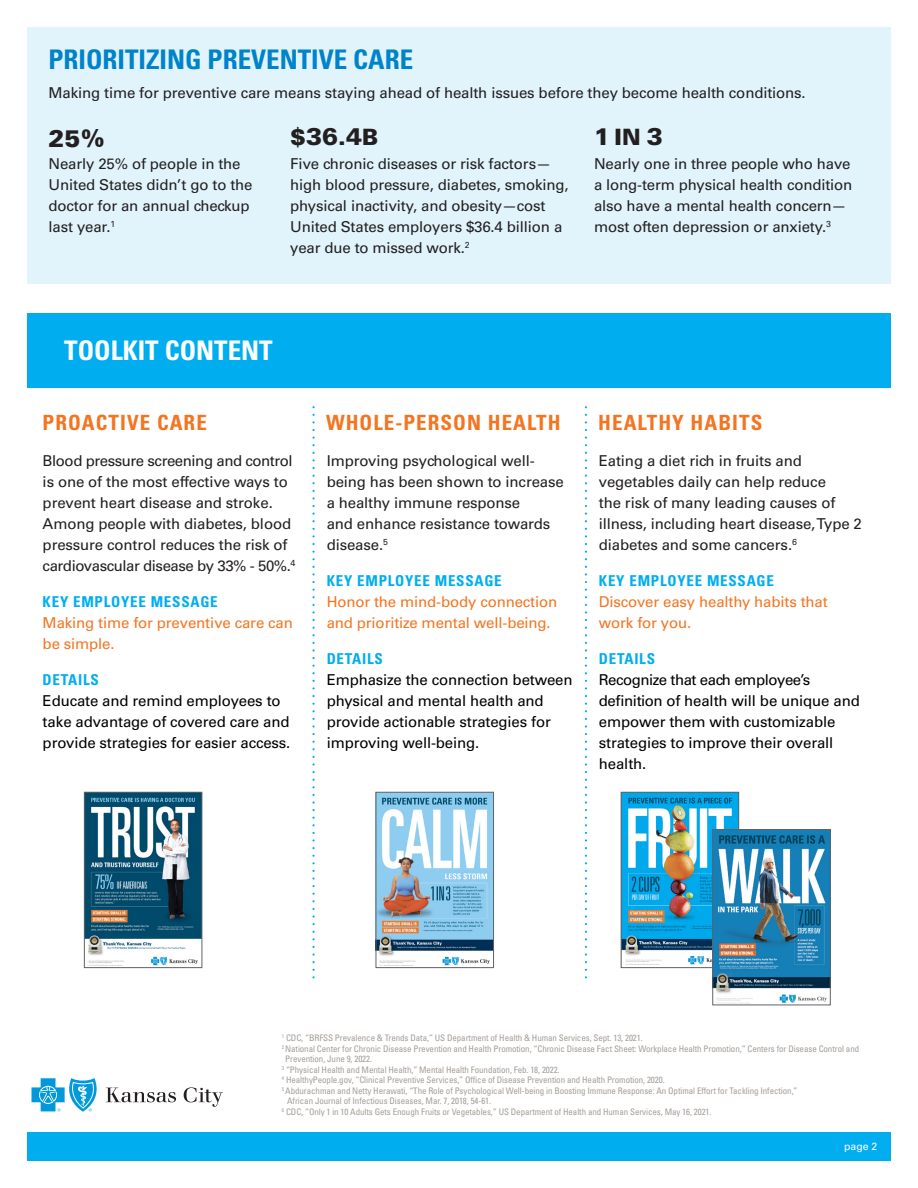
<style>
.page{position:relative;width:918px;height:1188px;background:#fff}
.page>*{position:absolute;margin:0;border:0;box-sizing:border-box;transform-origin:0 0}
.t1{font:700 condensed 27px "Univers LT Std";color:#0083ca}
.t2{font:700 condensed 27px "Univers LT Std";color:#fff}
.t3{font:900 24px "Univers LT Std";color:#231f20}
.t4{font:700 condensed 21px "Univers LT Std";letter-spacing:.05em;color:#f47521}
.t5{font:15px/21px "Univers LT Std";letter-spacing:-.01em;color:#231f20}
.t6{font:15px/21px "Univers LT Std";letter-spacing:-.01em;color:#000}
.t7{font:15px/21px "Univers LT Std";letter-spacing:-.01em;color:#f47521}
.t8{font:700 condensed 15px "Univers LT Std";letter-spacing:.05em;color:#00aeef}
.t9{font:10.5px "Univers LT Std";color:#fff}
.t10{font:condensed 9px/10.5px "Univers LT Std";letter-spacing:-.01em;color:#a49e99}
.s1{font-size:22.5px}
.s2{font-weight:700;font-stretch:condensed;color:#00aeef}
</style>
<div class="page">
<div style="left:27px;top:27px;width:864px;height:257px;background:#e1f4fc"></div>
<svg style="left:184px;top:1087px;width:39px;height:20px"></svg>
<svg style="left:32px;top:1078px;width:144px;height:34px"></svg>
<div style="left:27px;top:1133px;width:864px;height:28px;background:#00aeef"></div>
<div style="left:27px;top:313px;width:864px;height:74px;background:#00aeef"></div>
<svg style="left:312px;top:415px;width:3px;height:563px"></svg>
<svg style="left:585px;top:415px;width:2px;height:563px"></svg>
<img style="left:86px;top:794px;width:114px;height:172px">
<div style="left:84px;top:792px;width:118px;height:176px;border:1px solid #5f6369"></div>
<img style="left:378px;top:794px;width:114px;height:172px">
<div style="left:376px;top:792px;width:118px;height:176px;border:1px solid #5f6369"></div>
<img style="left:623px;top:794px;width:114px;height:172px">
<div style="left:621px;top:792px;width:118px;height:176px;border:1px solid #5f6369"></div>
<img style="left:715px;top:831px;width:113px;height:172px">
<div style="left:713px;top:829px;width:117px;height:176px;border:1px solid #5f6369"></div>
<p class="t1" style="left:49px;top:43px;width:366px">PRIORITIZING PREVENTIVE CARE</p>
<p class="t5" style="left:49px;top:82px;width:759px">Making time for preventive care means staying ahead of health issues before they become health conditions.</p>
<p class="t3" style="left:49px;top:123px;width:58px">25%</p>
<p class="t5" style="left:49px;top:153px;width:205px">Nearly 25% of people in the<br>United States didn’t go to the doctor for an annual checkup last year.<sup>1</sup></p>
<p class="t5" style="left:290px;top:153px;width:280px">Five chronic diseases or risk factors— high blood pressure, diabetes, smoking, physical inactivity, and obesity—cost United States employers $36.4 billion a year due to missed work.<sup>2</sup></p>
<p class="t3" style="left:290px;top:121px;width:90px">$36.4<span class="s1">B</span></p>
<p class="t3" style="left:594px;top:121px;width:70px">1 <span class="s1">IN</span> 3</p>
<p class="t5" style="left:594px;top:153px;width:260px">Nearly one in three people who have a long-term physical health condition also have a mental health concern— most often depression or anxiety.<sup>3</sup></p>
<p class="t2" style="left:64px;top:334px;width:210px">TOOLKIT CONTENT</p>
<p class="t4" style="left:43px;top:410px;width:166px">PROACTIVE CARE</p>
<p class="t4" style="left:326px;top:410px;width:236px">WHOLE-PERSON HEALTH</p>
<p class="t4" style="left:598px;top:410px;width:166px">HEALTHY HABITS</p>
<p class="t5" style="left:43px;top:450px;width:254px">Blood pressure screening and control is one of the most effective ways to prevent heart disease and stroke.<br>Among people with diabetes, blood pressure control reduces the risk of cardiovascular disease by 33% - 50%.<sup>4</sup></p>
<p class="t7" style="left:43px;top:591px;width:252px"><span class="s2">KEY EMPLOYEE MESSAGE<br></span>Making time for preventive care can be simple.</p>
<p class="t6" style="left:43px;top:669px;width:249px"><span class="s2">DETAILS<br></span>Educate and remind employees to take advantage of covered care and provide strategies for easier access.</p>
<p class="t5" style="left:327px;top:450px;width:239px">Improving psychological well&shy;being has been shown to increase a healthy immune response<br>and enhance resistance towards disease.<sup>5</sup></p>
<p class="t7" style="left:327px;top:570px;width:232px"><span class="s2">KEY EMPLOYEE MESSAGE<br></span>Honor the mind-body connection and prioritize mental well-being.</p>
<p class="t6" style="left:327px;top:648px;width:247px"><span class="s2">DETAILS<br></span>Emphasize the connection between physical and mental health and provide actionable strategies for improving well-being.</p>
<p class="t5" style="left:599px;top:450px;width:265px">Eating a diet rich in fruits and vegetables daily can help reduce<br>the risk of many leading causes of illness, including heart disease, Type 2 diabetes and some cancers.<sup>6</sup></p>
<p class="t7" style="left:599px;top:570px;width:230px"><span class="s2">KEY EMPLOYEE MESSAGE<br></span>Discover easy healthy habits that work for you.</p>
<p class="t8" style="left:599px;top:650px;width:58px">DETAILS</p>
<p class="t6" style="left:599px;top:669px;width:262px">Recognize that each employee’s definition of health will be unique and empower them with customizable strategies to improve their overall health.</p>
<p class="t10" style="left:282px;top:1033px;width:362px"><sup>1</sup> CDC, “BRFSS Prevalence &amp; Trends Data,” US Department of Health &amp; Human Services, Sept. 13, 2021.</p>
<p class="t10" style="left:285px;top:1043px;width:576px;text-indent:-3px"><sup>2</sup> National Center for Chronic Disease Prevention and Health Promotion, “Chronic Disease Fact Sheet: Workplace Health Promotion,” Centers for Disease Control and<br>Prevention, June 9, 2022.</p>
<p class="t10" style="left:282px;top:1064px;width:279px"><sup>3</sup> “Physical Health and Mental Health,” Mental Health Foundation, Feb. 18, 2022.</p>
<p class="t10" style="left:282px;top:1075px;width:384px"><sup>4</sup> HealthyPeople.gov, “Clinical Preventive Services,” Office of Disease Prevention and Health Promotion, 2020.</p>
<p class="t10" style="left:282px;top:1085px;width:517px"><sup>5</sup> Abdurachman and Netty Herawati, “The Role of Psychological Well-being in Boosting Immune Response: An Optimal Effort for Tackling Infection,”</p>
<p class="t10" style="left:287px;top:1096px;width:205px">African Journal of Infectious Diseases, Mar. 7, 2018, 54-61.</p>
<p class="t10" style="left:282px;top:1106px;width:431px"><sup>6</sup> CDC, “Only 1 in 10 Adults Gets Enough Fruits or Vegetables,” US Department of Health and Human Services, May 16, 2021.</p>
<p class="t9" style="left:844px;top:1140px;width:35px">page 2</p>
</div>
